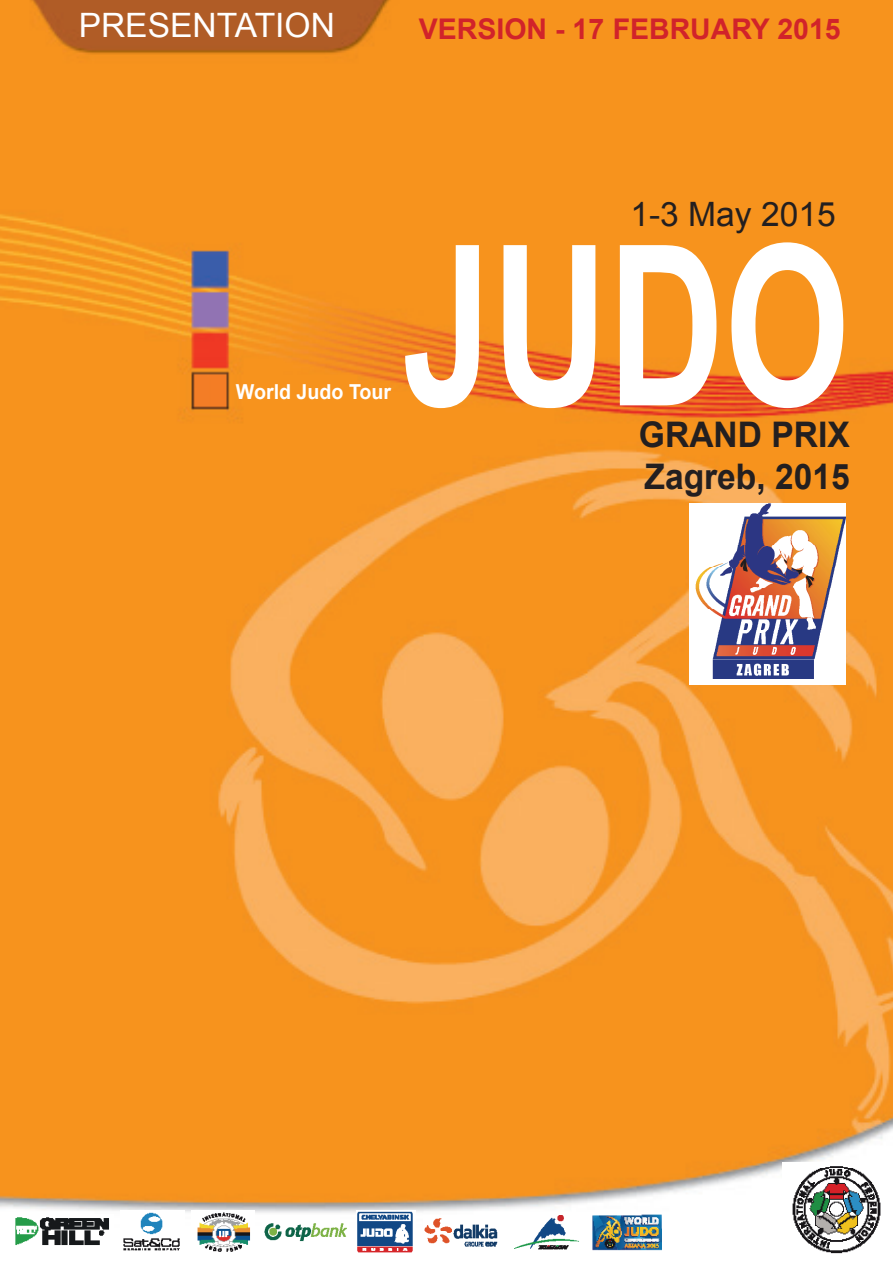
<style>
.page{position:relative;width:893px;height:1263px;background:#fff}
.page>*{position:absolute;margin:0;border:0;box-sizing:border-box;transform-origin:0 0}
.t1{font:700 223.8px "Arial";color:#fff;scale:.72 1}
.t2{font:700 35.25px/42.3px "Arial";color:#231f20;scale:.95 1}
.t3{font:33.6px "Arial";color:#fff}
.t4{font:33.6px "Arial";color:#231f20}
.t5{font:700 28.5px "Arial";color:#d1232a}
.t6{font:700 20.7px "Arial";color:#fff;scale:.95 1}
</style>
<div class="page">
<img style="left:0;top:0;width:893px;height:1251px">
<img style="left:690px;top:503px;width:155px;height:181px">
<img style="left:783px;top:1162px;width:103px;height:92px">
<img style="left:11px;top:1214px;width:102px;height:37px">
<img style="left:121px;top:1211px;width:63px;height:40px">
<img style="left:192px;top:1211px;width:63px;height:41px">
<img style="left:262px;top:1221px;width:86px;height:23px">
<img style="left:356px;top:1210px;width:59px;height:43px">
<img style="left:423px;top:1215px;width:78px;height:35px">
<img style="left:509px;top:1216px;width:70px;height:35px">
<img style="left:589px;top:1212px;width:72px;height:39px">
<p class="t3" style="left:79px;top:3px;width:258px">PRESENTATION</p>
<p class="t5" style="left:419px;top:10px;width:423px">VERSION - 17 FEBRUARY 2015</p>
<p class="t6" style="left:236px;top:378px;width:165px">World Judo Tour</p>
<p class="t4" style="left:630px;top:193px;width:207px">1-3 May 2015</p>
<h1 class="t1" style="left:402px;top:177px;width:623px">JUDO</h1>
<p class="t2" style="left:639px;top:414px;width:223px">GRAND PRIX<br>Zagreb, 2015</p>
</div>
